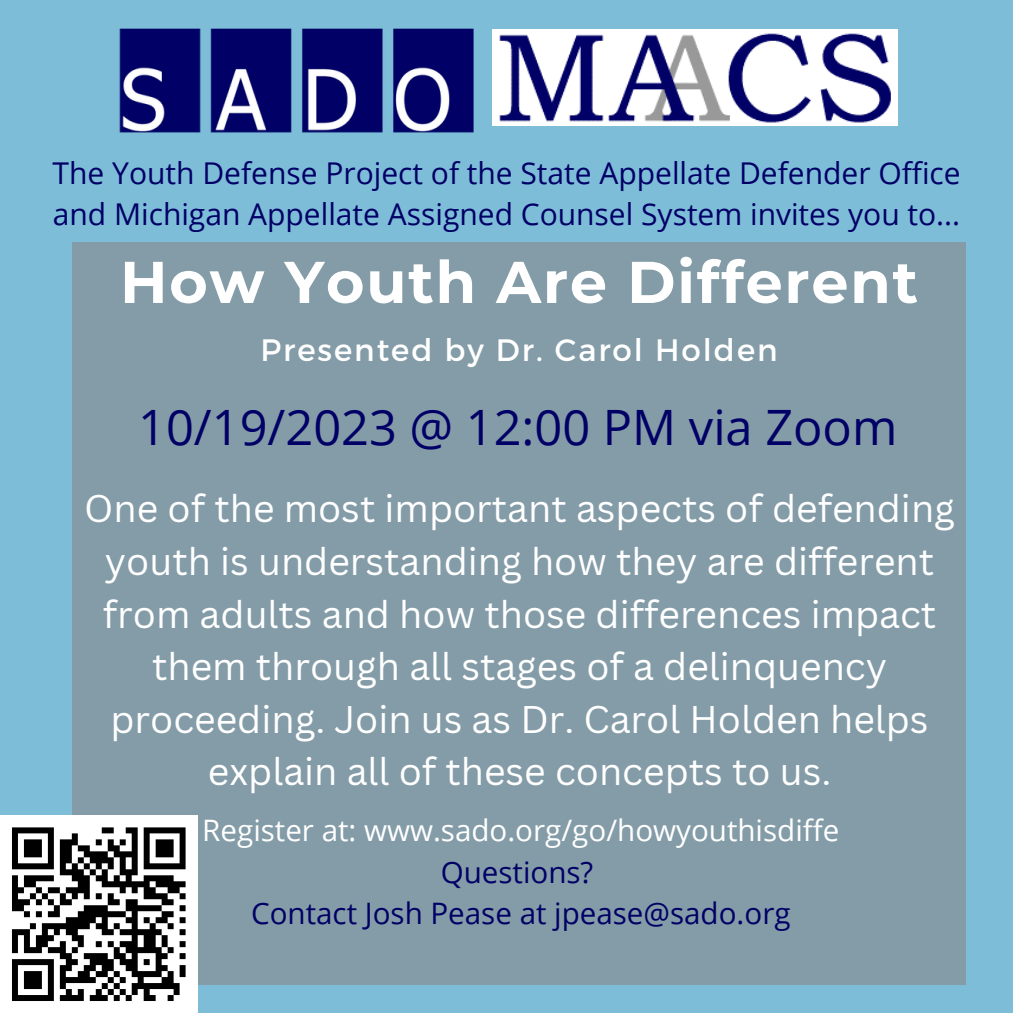
<style>
.page{position:relative;width:1013px;height:1013px;background:#fff}
.page>*{position:absolute;margin:0;border:0;box-sizing:border-box;transform-origin:0 0}
.t1{font:700 58.75px "Montserrat";letter-spacing:.03em;color:#fff}
.t2{font:48.75px "Open Sans";color:#006}
.t3{font:37.5px/52.5px "Canva Sans";color:#fff;text-align:center}
.t4{font:31px "Montserrat";letter-spacing:.065em;color:#fff}
.t5{font:30px/41.2px "Open Sans";color:#006}
.t6{font:29.5px "Open Sans";color:#006}
.t7{font:29.5px "Open Sans";color:#fff}
</style>
<div class="page">
<div style="left:0;top:0;width:1012px;height:1012px;background:#7dbdd8"></div>
<div style="left:72px;top:242px;width:894px;height:742px;background:#839ca7"></div>
<img style="left:119px;top:28px;width:355px;height:105px">
<img style="left:492px;top:29px;width:405px;height:97px">
<div style="left:0;top:815px;width:197px;height:197px;background:#fff"></div>
<svg style="left:12px;top:827px;width:174px;height:174px"></svg>
<p class="t5" style="left:53px;top:152px;width:909px">The Youth Defense Project of the State Appellate Defender Office and Michigan Appellate Assigned Counsel System invites you to...</p>
<p class="t1" style="left:120px;top:246px;width:799px">How Youth Are Different</p>
<p class="t4" style="left:260px;top:329px;width:519px">Presented by Dr. Carol Holden</p>
<p class="t2" style="left:138px;top:393px;width:760px">10/19/2023 @ 12:00 PM via Zoom</p>
<p class="t3" style="left:84px;top:481px;width:872px">One of the most important aspects of defending youth is understanding how they are different from adults and how those differences impact them through all stages of a delinquency proceeding. Join us as Dr. Carol Holden helps explain all of these concepts to us.</p>
<p class="t7" style="left:202px;top:809px;width:638px">Register at: www.sado.org/go/howyouthisdiffe</p>
<p class="t6" style="left:441px;top:851px;width:154px">Questions?</p>
<p class="t6" style="left:251px;top:892px;width:541px">Contact Josh Pease at jpease@sado.org</p>
</div>
